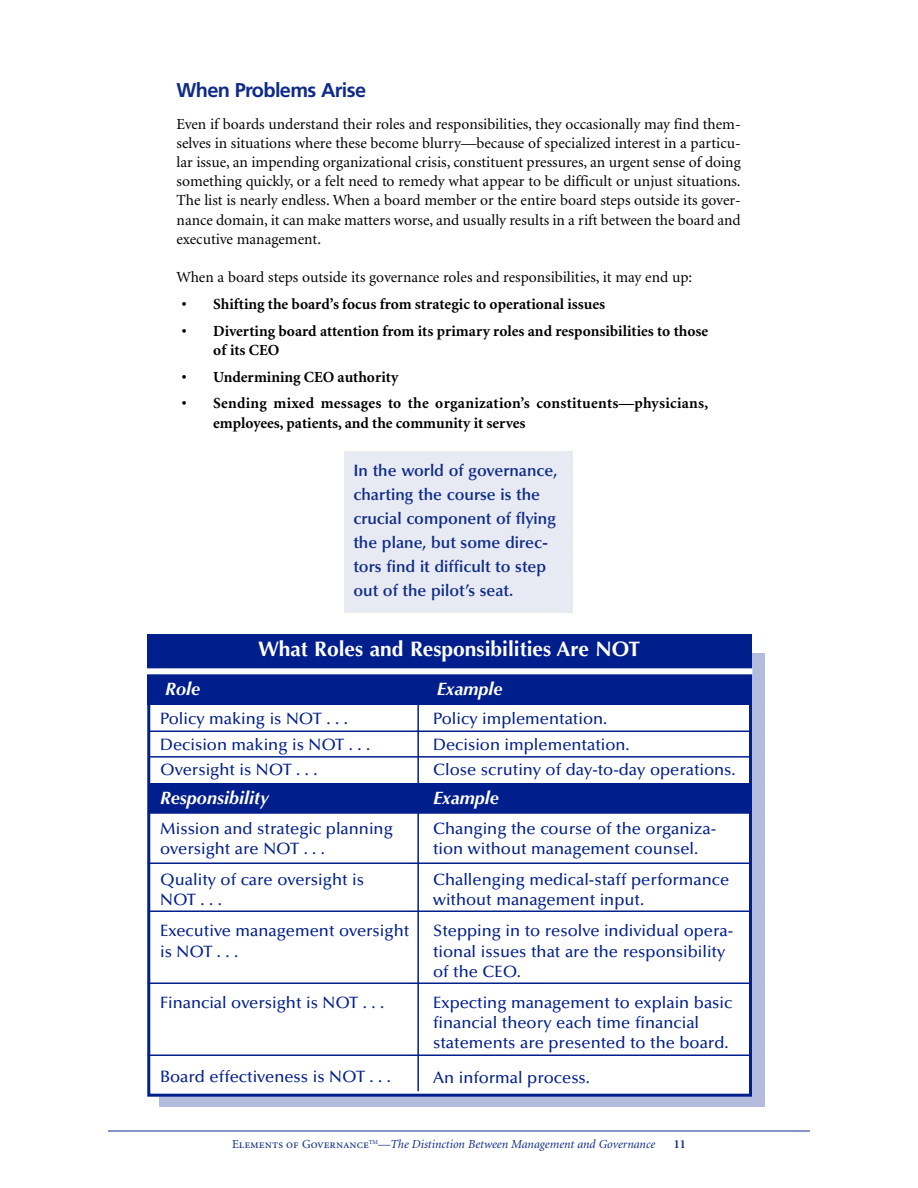
<style>
.page{position:relative;width:918px;height:1188px;background:#fff}
.page>*{position:absolute;margin:0;border:0;box-sizing:border-box;transform-origin:0 0}
.t1{font:700 21px "Optima";color:#fff}
.t2{font:700 19.95px "Frutiger";letter-spacing:-.035em;color:#0e2b88}
.t3{font:italic 700 18px "Optima";color:#fff}
.t4{font:500 16.5px/20.2px "Optima";color:#001f8d}
.t5{font:600 16.5px/24px "Optima";color:#0e2b88}
.t6{font:15.45px/19.2px "Minion";color:#000;text-align:justify}
.t7{font:700 15.45px/19.2px "Minion";color:#000}
.t8{font:italic 12.3px "Minion";color:#0e2b88}
.t9{font:700 12.3px "Minion";color:#0e2b88}
.s1{font-family:"Minion Regular SC";font-style:normal}
</style>
<div class="page">
<hr style="left:108px;top:1131px;width:702px;height:1px;background:#0e2b88">
<div style="left:344px;top:451px;width:229px;height:162px;background:#e7eaf3"></div>
<div style="left:159px;top:653px;width:605px;height:454px;background:#b3bcdd"></div>
<div style="left:149px;top:662px;width:602px;height:433px;background:#fff"></div>
<div style="left:147px;top:661px;width:605px;height:436px;border:3px solid #001f8d"></div>
<div style="left:147px;top:634px;width:605px;height:70px;background:#001f8d"></div>
<div style="left:147px;top:668px;width:605px;height:6px;background:#fff"></div>
<hr style="left:417px;top:676px;width:2px;height:415px;background:#001f8d">
<hr style="left:148px;top:730px;width:602px;height:2px;background:#001f8d">
<hr style="left:148px;top:756px;width:602px;height:2px;background:#001f8d">
<hr style="left:148px;top:812px;width:603px;height:2px;background:#001f8d">
<hr style="left:148px;top:862px;width:603px;height:2px;background:#001f8d">
<hr style="left:149px;top:910px;width:602px;height:2px;background:#001f8d">
<hr style="left:148px;top:982px;width:603px;height:2px;background:#001f8d">
<hr style="left:148px;top:1055px;width:603px;height:1px;background:#001f8d">
<div style="left:149px;top:783px;width:602px;height:30px;background:#001f8d"></div>
<p class="t2" style="left:177px;top:82px;width:191px">When Problems Arise</p>
<p class="t6" style="left:177px;top:115px;width:566px">Even if boards understand their roles and responsibilities, they occasionally may find them&shy;selves in situations where these become blurry—because of specialized interest in a particu&shy;lar issue, an impending organizational crisis, constituent pressures, an urgent sense of doing something quickly, or a felt need to remedy what appear to be difficult or unjust situations.<br>The list is nearly endless. When a board member or the entire board steps outside its gover&shy;nance domain, it can make matters worse, and usually results in a rift between the board and executive management.</p>
<p class="t6" style="left:177px;top:269px;width:517px">When a board steps outside its governance roles and responsibilities, it may end up:</p>
<p class="t7" style="left:182px;top:296px;width:425px">• Shifting the board’s focus from strategic to operational issues</p>
<p class="t7" style="left:213px;top:322px;width:496px;text-indent:-31px">• Diverting board attention from its primary roles and responsibilities to those of its CEO</p>
<p class="t7" style="left:182px;top:368px;width:218px">• Undermining CEO authority</p>
<p class="t7" style="left:213px;top:395px;width:496px;text-indent:-31px">• Sending mixed messages to the organization’s constituents—physicians, employees, patients, and the community it serves</p>
<p class="t5" style="left:353px;top:460px;width:206px">In the world of governance, charting the course is the crucial component of flying the plane, but some direc&shy;tors find it difficult to step out of the pilot’s seat.</p>
<p class="t1" style="left:258px;top:640px;width:384px">What Roles and Responsibilities Are NOT</p>
<p class="t3" style="left:165px;top:682px;width:36px">Role</p>
<p class="t3" style="left:437px;top:682px;width:67px">Example</p>
<p class="t4" style="left:160px;top:707px;width:212px;line-height:25.7px">Policy making is NOT . . .<br>Decision making is NOT . . .<br>Oversight is NOT . . .</p>
<p class="t3" style="left:160px;top:791px;width:111px">Responsibility</p>
<p class="t4" style="left:160px;top:820px;width:234px">Mission and strategic planning oversight are NOT . . .</p>
<p class="t4" style="left:160px;top:871px;width:205px">Quality of care oversight is<br>NOT...</p>
<p class="t4" style="left:160px;top:922px;width:251px">Executive management oversight is NOT . . .</p>
<p class="t4" style="left:160px;top:994px;width:226px">Financial oversight is NOT . . .</p>
<p class="t4" style="left:160px;top:1068px;width:232px">Board effectiveness is NOT . . .</p>
<p class="t4" style="left:433px;top:707px;width:304px;line-height:25.7px">Policy implementation.<br>Decision implementation.<br>Close scrutiny of day-to-day operations.</p>
<p class="t3" style="left:433px;top:791px;width:67px">Example</p>
<p class="t4" style="left:433px;top:820px;width:285px">Changing the course of the organiza&shy;tion without management counsel.</p>
<p class="t4" style="left:433px;top:871px;width:298px">Challenging medical-staff performance without management input.</p>
<p class="t4" style="left:433px;top:922px;width:302px">Stepping in to resolve individual opera&shy;tional issues that are the responsibility of the CEO.</p>
<p class="t4" style="left:433px;top:994px;width:301px">Expecting management to explain basic financial theory each time financial statements are presented to the board.</p>
<p class="t4" style="left:433px;top:1069px;width:158px">An informal process.</p>
<p class="t8" style="left:232px;top:1140px;width:425px"><span class="s1">Elements of Governance</span><sup>TM</sup>—The Distinction Between Management and Governance</p>
<p class="t9" style="left:674px;top:1140px;width:14px">11</p>
</div>
